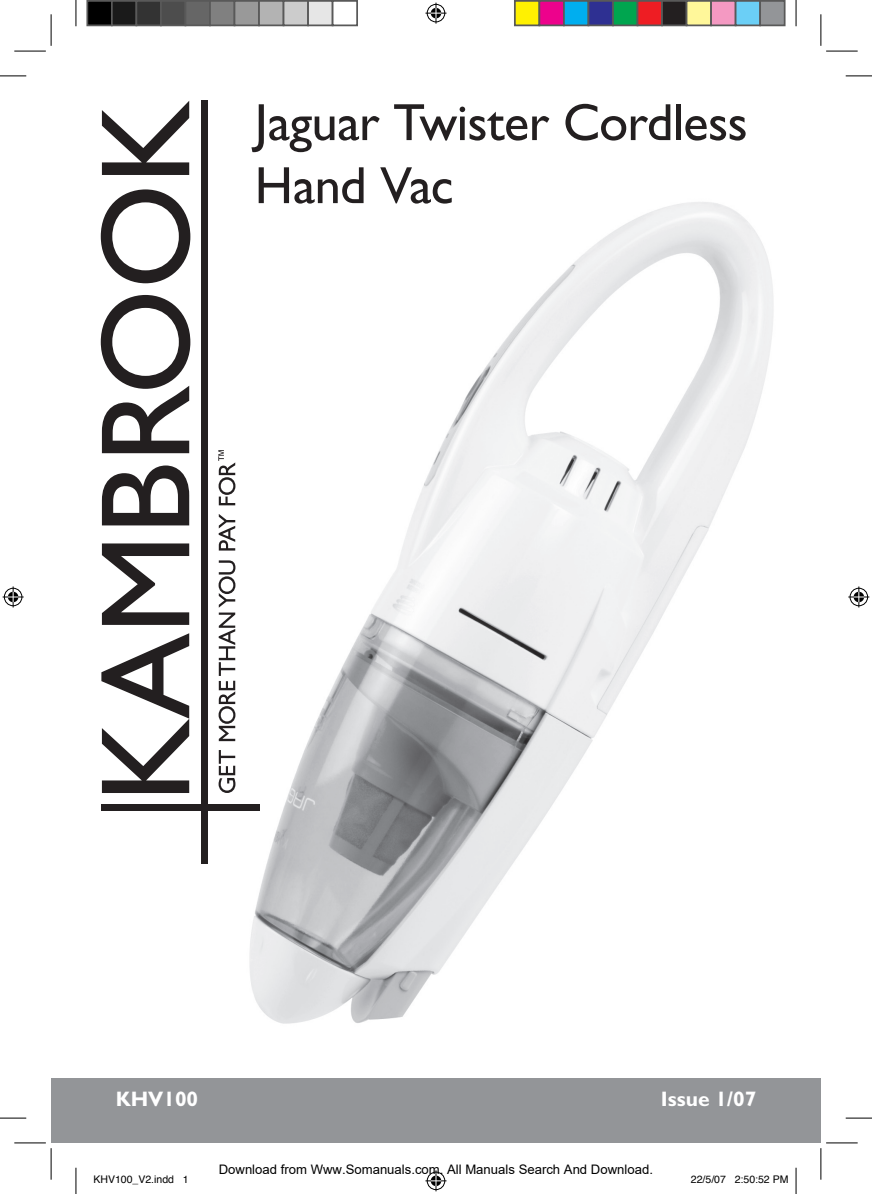
<style>
.page{position:relative;width:872px;height:1194px;background:#fff}
.page>*{position:absolute;margin:0;border:0;box-sizing:border-box;transform-origin:0 0}
.t1{font:52.5px/63px "Gill Sans";letter-spacing:-.015em;color:#231f20}
.t2{font:700 21px "Gill Sans";color:#fff}
.t3{font:13.12px "Arial";color:#000}
.t4{font:10.5px "Helvetica";color:#000}
</style>
<div class="page">
<img style="left:100px;top:100px;width:674px;height:924px">
<div style="left:51px;top:1078px;width:769px;height:64px;background:#939598"></div>
<svg style="left:101px;top:633px;width:88px;height:160px"></svg>
<svg style="left:102px;top:543px;width:87px;height:82px"></svg>
<svg style="left:102px;top:465px;width:87px;height:60px"></svg>
<svg style="left:101px;top:295px;width:89px;height:158px"></svg>
<svg style="left:101px;top:189px;width:89px;height:94px"></svg>
<svg style="left:102px;top:101px;width:87px;height:74px"></svg>
<div style="left:102px;top:804px;width:158px;height:7px;background:#231f20"></div>
<div style="left:200px;top:101px;width:7px;height:762px;background:#231f20"></div>
<svg style="left:218px;top:750px;width:17px;height:43px"></svg>
<svg style="left:218px;top:560px;width:17px;height:181px"></svg>
<svg style="left:218px;top:514px;width:17px;height:36px"></svg>
<svg style="left:218px;top:450px;width:17px;height:55px"></svg>
<svg style="left:0;top:76px;width:26px;height:1px"></svg>
<svg style="left:845px;top:76px;width:26px;height:1px"></svg>
<svg style="left:0;top:1117px;width:26px;height:1px"></svg>
<svg style="left:845px;top:1117px;width:26px;height:1px"></svg>
<svg style="left:76px;top:0;width:1px;height:26px"></svg>
<svg style="left:76px;top:1167px;width:1px;height:26px"></svg>
<svg style="left:795px;top:0;width:1px;height:26px"></svg>
<svg style="left:795px;top:1167px;width:1px;height:26px"></svg>
<hr style="left:14px;top:51px;width:32px;height:1px;background:#000">
<hr style="left:825px;top:51px;width:32px;height:1px;background:#000">
<hr style="left:14px;top:1142px;width:32px;height:1px;background:#000">
<hr style="left:825px;top:1142px;width:32px;height:1px;background:#000">
<hr style="left:51px;top:14px;width:1px;height:32px;background:#000">
<hr style="left:51px;top:1148px;width:1px;height:31px;background:#000">
<hr style="left:820px;top:14px;width:1px;height:32px;background:#000">
<hr style="left:820px;top:1148px;width:1px;height:31px;background:#000">
<svg style="left:425px;top:3px;width:21px;height:21px"></svg>
<svg style="left:425px;top:1170px;width:21px;height:21px"></svg>
<svg style="left:3px;top:586px;width:21px;height:21px"></svg>
<svg style="left:848px;top:586px;width:20px;height:21px"></svg>
<div style="left:87px;top:1px;width:25px;height:24px;background:#000"></div>
<div style="left:86px;top:0;width:27px;height:26px;border:2px solid #595959"></div>
<div style="left:112px;top:1px;width:24px;height:24px;background:#1a1a1a"></div>
<div style="left:111px;top:0;width:26px;height:26px;border:2px solid #595959"></div>
<div style="left:136px;top:1px;width:25px;height:24px;background:#333"></div>
<div style="left:135px;top:0;width:27px;height:26px;border:2px solid #595959"></div>
<div style="left:161px;top:1px;width:24px;height:24px;background:#4d4d4d"></div>
<div style="left:160px;top:0;width:26px;height:26px;border:2px solid #595959"></div>
<div style="left:185px;top:1px;width:25px;height:24px;background:#666"></div>
<div style="left:184px;top:0;width:27px;height:26px;border:2px solid #595959"></div>
<div style="left:210px;top:1px;width:24px;height:24px;background:#808080"></div>
<div style="left:209px;top:0;width:26px;height:26px;border:2px solid #595959"></div>
<div style="left:234px;top:1px;width:25px;height:24px;background:#999"></div>
<div style="left:233px;top:0;width:27px;height:26px;border:2px solid #595959"></div>
<div style="left:259px;top:1px;width:24px;height:24px;background:#b3b3b3"></div>
<div style="left:258px;top:0;width:26px;height:26px;border:2px solid #595959"></div>
<div style="left:283px;top:1px;width:25px;height:24px;background:#ccc"></div>
<div style="left:282px;top:0;width:27px;height:26px;border:2px solid #595959"></div>
<div style="left:308px;top:1px;width:24px;height:24px;background:#e6e6e6"></div>
<div style="left:307px;top:0;width:26px;height:26px;border:2px solid #595959"></div>
<div style="left:331px;top:0;width:27px;height:26px;border:2px solid #595959"></div>
<div style="left:514px;top:1px;width:25px;height:24px;background:#fff101"></div>
<div style="left:513px;top:0;width:27px;height:26px;border:2px solid #595959"></div>
<div style="left:539px;top:1px;width:24px;height:24px;background:#ed028c"></div>
<div style="left:538px;top:0;width:26px;height:26px;border:2px solid #595959"></div>
<div style="left:563px;top:1px;width:25px;height:24px;background:#00aeef"></div>
<div style="left:562px;top:0;width:27px;height:26px;border:2px solid #595959"></div>
<div style="left:588px;top:1px;width:24px;height:24px;background:#2e3092"></div>
<div style="left:587px;top:0;width:26px;height:26px;border:2px solid #595959"></div>
<div style="left:612px;top:1px;width:25px;height:24px;background:#00a54f"></div>
<div style="left:611px;top:0;width:27px;height:26px;border:2px solid #595959"></div>
<div style="left:637px;top:1px;width:24px;height:24px;background:#ee1d23"></div>
<div style="left:636px;top:0;width:26px;height:26px;border:2px solid #595959"></div>
<div style="left:661px;top:1px;width:25px;height:24px;background:#231f20"></div>
<div style="left:660px;top:0;width:27px;height:26px;border:2px solid #595959"></div>
<div style="left:686px;top:1px;width:24px;height:24px;background:#fff79a"></div>
<div style="left:685px;top:0;width:26px;height:26px;border:2px solid #595959"></div>
<div style="left:710px;top:1px;width:25px;height:24px;background:#f499c2"></div>
<div style="left:709px;top:0;width:27px;height:26px;border:2px solid #595959"></div>
<div style="left:735px;top:1px;width:24px;height:24px;background:#6bcff6"></div>
<div style="left:734px;top:0;width:26px;height:26px;border:2px solid #595959"></div>
<div style="left:759px;top:1px;width:25px;height:24px;background:#939598"></div>
<div style="left:758px;top:0;width:27px;height:26px;border:2px solid #595959"></div>
<h1 class="t1" style="left:254px;top:91px;width:494px">Jaguar Twister Cordless<br>Hand Vac</h1>
<h2 class="t2" style="left:116px;top:1086px;width:84px">KHV100</h2>
<h2 class="t2" style="left:660px;top:1086px;width:97px">Issue 1/07</h2>
<p class="t3" style="left:218px;top:1161px;width:435px">Download from Www.Somanuals.com. All Manuals Search And Download.</p>
<p class="t4" style="left:93px;top:1170px;width:97px">KHV100_V2.indd 1</p>
<p class="t4" style="left:690px;top:1170px;width:99px">22/5/07 2:50:52 PM</p>
</div>
